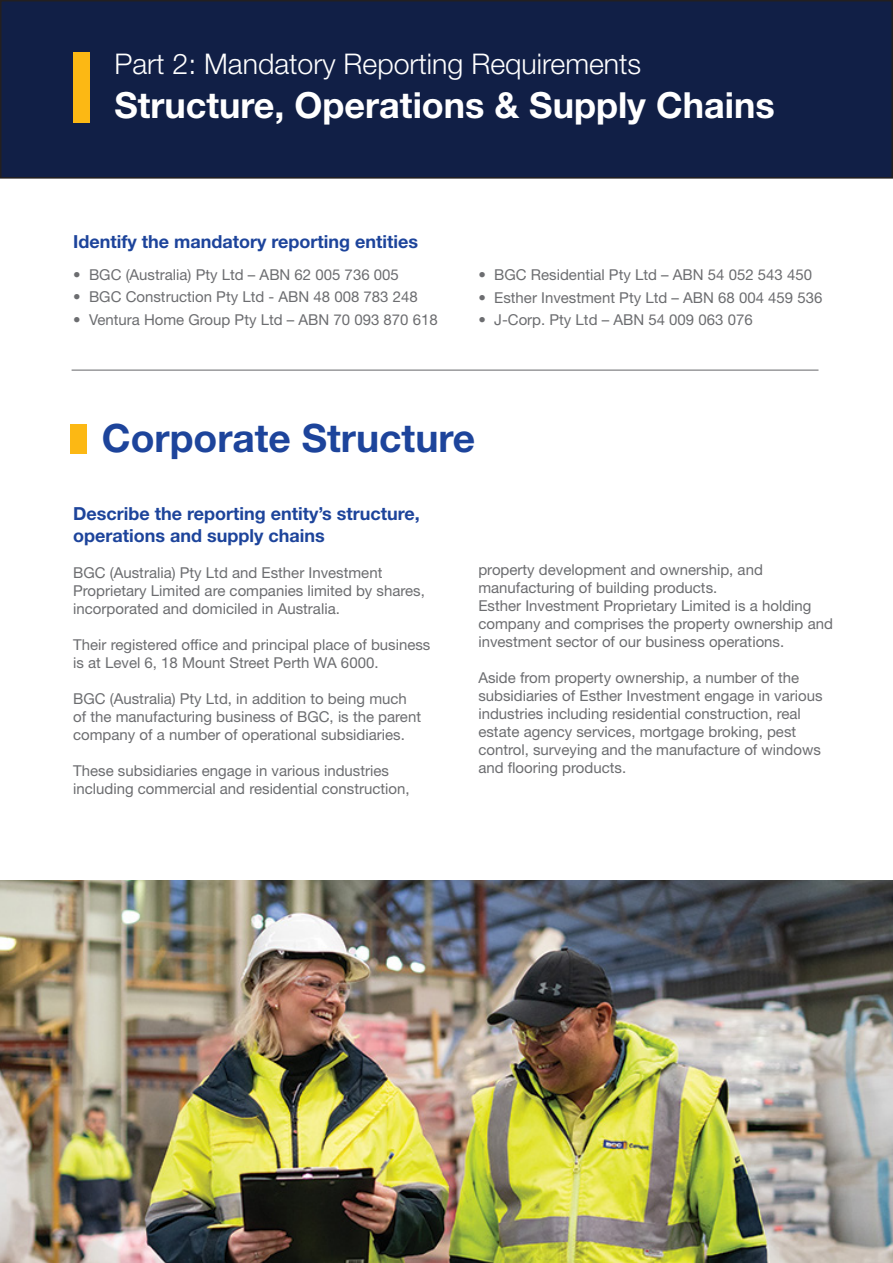
<style>
.page{position:relative;width:893px;height:1263px;background:#fff}
.page>*{position:absolute;margin:0;border:0;box-sizing:border-box;transform-origin:0 0}
.t1{font:700 39px "Helvetica Neue LT Std";color:#1d449b}
.t2{font:700 36px "Helvetica Neue LT Std";color:#fff}
.t3{font:300 28.5px "Helvetica Neue LT Std";color:#fff}
.t4{font:700 18px/21.6px "Helvetica Neue LT Std";color:#1d449b}
.t5{font:15px/18px "Helvetica Neue LT Std";color:#6c6d70}
.s1{font-weight:300}
</style>
<div class="page">
<div style="left:70px;top:424px;width:16px;height:30px;background:#fcb814"></div>
<img style="left:0;top:880px;width:893px;height:383px">
<div style="left:1px;top:1px;width:891px;height:177px;background:#111f46"></div>
<div style="left:0;top:0;width:893px;height:179px;border:2px solid #231f20"></div>
<div style="left:74px;top:52px;width:16px;height:70px;background:#fcb814"></div>
<hr style="left:72px;top:370px;width:746px;height:1px;background:#6c6d70">
<p class="t3" style="left:114px;top:46px;width:528px">Part 2: Mandatory Reporting Requirements</p>
<p class="t2" style="left:115px;top:83px;width:662px">Structure, Operations &amp; Supply Chains</p>
<p class="t4" style="left:73px;top:231px;width:346px">Identify the mandatory reporting entities</p>
<p class="t5" style="left:73px;top:265px;width:327px">• BGC (Australia) Pty Ltd – ABN 62 005 736 005</p>
<p class="t5" style="left:73px;top:288px;width:346px"><span class="s1">•</span> BGC Construction Pty Ltd - ABN 48 008 783 248</p>
<p class="t5" style="left:73px;top:310px;width:366px">• Ventura Home Group Pty Ltd – ABN 70 093 870 618</p>
<p class="t5" style="left:478px;top:266px;width:335px">• BGC Residential Pty Ltd – ABN 54 052 543 450</p>
<p class="t5" style="left:478px;top:288px;width:346px">• Esther Investment Pty Ltd – ABN 68 004 459 536</p>
<p class="t5" style="left:478px;top:311px;width:276px">• J-Corp. Pty Ltd – ABN 54 009 063 076</p>
<p class="t1" style="left:102px;top:414px;width:375px">Corporate Structure</p>
<p class="t4" style="left:73px;top:503px;width:348px">Describe the reporting entity’s structure, operations and supply chains</p>
<p class="t5" style="left:73px;top:563px;width:353px">BGC (Australia) Pty Ltd and Esther Investment<br>Proprietary Limited are companies limited by shares, incorporated and domiciled in Australia.</p>
<p class="t5" style="left:73px;top:635px;width:359px">Their registered office and principal place of business is at Level 6, 18 Mount Street Perth WA 6000.</p>
<p class="t5" style="left:73px;top:689px;width:349px">BGC (Australia) Pty Ltd, in addition to being much of the manufacturing business of BGC, is the parent company of a number of operational subsidiaries.</p>
<p class="t5" style="left:73px;top:761px;width:338px">These subsidiaries engage in various industries including commercial and residential construction,</p>
<p class="t5" style="left:478px;top:561px;width:286px">property development and ownership, and manufacturing of building products.</p>
<p class="t5" style="left:478px;top:597px;width:356px">Esther Investment Proprietary Limited is a holding company and comprises the property ownership and investment sector of our business operations.</p>
<p class="t5" style="left:478px;top:669px;width:346px">Aside from property ownership, a number of the subsidiaries of Esther Investment engage in various industries including residential construction, real estate agency services, mortgage broking, pest control, surveying and the manufacture of windows and flooring products.</p>
</div>
